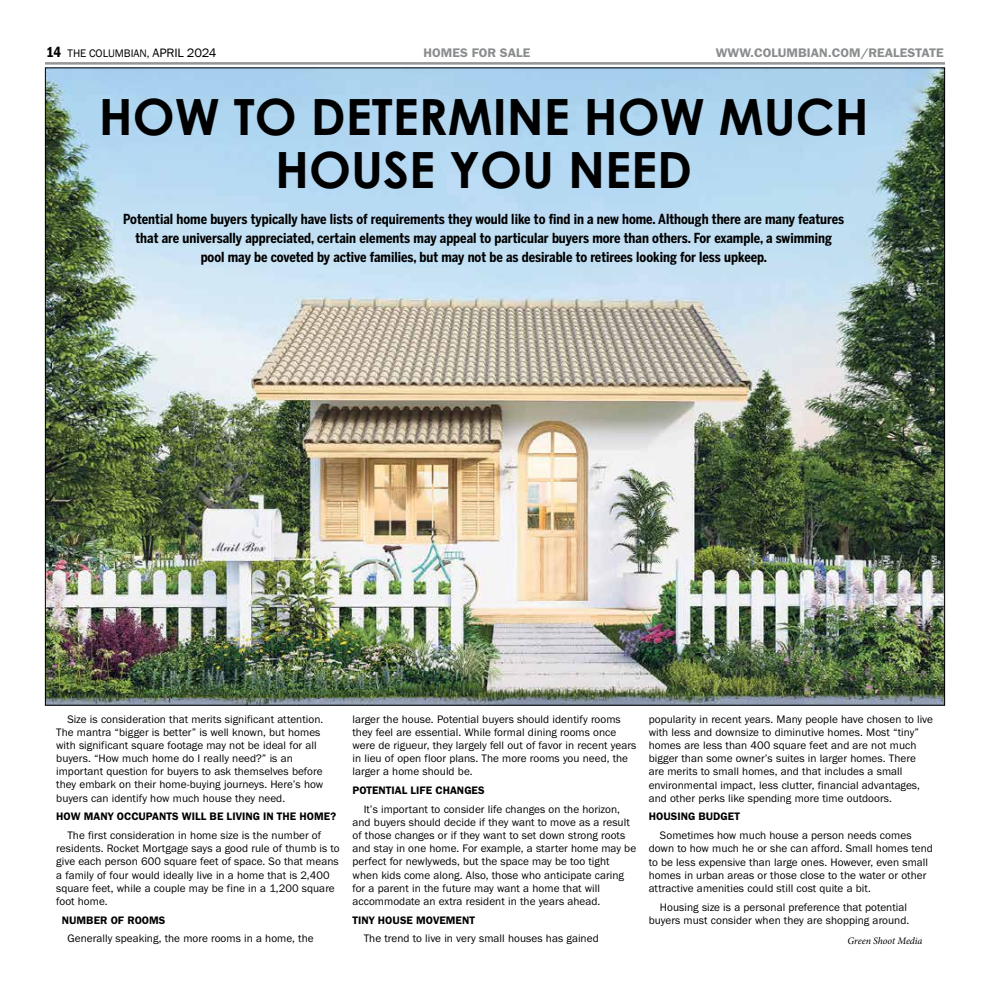
<style>
.page{position:relative;width:990px;height:990px;background:#fff}
.page>*{position:absolute;margin:0;border:0;box-sizing:border-box;transform-origin:0 0}
.t1{font:700 50px/52.5px "Century Gothic";color:#000;text-align:center}
.t2{font:700 13.75px/18.8px "Benton Sans Condensed";color:#000;text-align:center;scale:.95 1}
.t3{font:600 12.5px "ITC Franklin Gothic Std";color:#8a8c8e;scale:1.05 1}
.t4{font:11.25px/13.1px "Franklin Gothic URW Boo";letter-spacing:.005em;color:#000}
.t5{font:11.25px "Franklin Gothic URW Dem";letter-spacing:.005em;color:#000}
.t6{font:11.25px "Franklin Gothic";color:#000}
.t7{font:italic 10px "Minion Pro";letter-spacing:-.005em;color:#000}
.s1{font-weight:600;font-stretch:condensed;font-size:15px}
.s2{font-size:12.5px}
</style>
<div class="page">
<hr style="left:45px;top:62px;width:900px;height:3px;background:#939598">
<img style="left:47px;top:69px;width:896px;height:635px">
<p class="t6" style="left:46px;top:46px;width:172px"><span class="s1">14</span> THE COLUMBIAN, <span class="s2">APRIL 2024</span></p>
<p class="t3" style="left:424px;top:45px;width:103px">HOMES FOR SALE</p>
<p class="t3" style="left:716px;top:45px;width:219px">WWW.COLUMBIAN.COM/REALESTATE</p>
<h1 class="t1" style="left:99px;top:88px;width:772px">HOW TO DETERMINE HOW MUCH<br>HOUSE YOU NEED</h1>
<p class="t2" style="left:123px;top:210px;width:760px">Potential home buyers typically have lists of requirements they would like to find in a new home. Although there are many features that are universally appreciated, certain elements may appeal to particular buyers more than others. For example, a swimming pool may be coveted by active families, but may not be as desirable to retirees looking for less upkeep.</p>
<p class="t4" style="left:56px;top:712px;width:269px;text-indent:11px">Size is consideration that merits significant attention.<br>The mantra “bigger is better” is well known, but homes with significant square footage may not be ideal for all buyers. “How much home do I really need?” is an important question for buyers to ask themselves before they embark on their home-buying journeys. Here’s how buyers can identify how much house they need.</p>
<p class="t5" style="left:56px;top:810px;width:281px">HOW MANY OCCUPANTS WILL BE LIVING IN THE HOME?</p>
<p class="t4" style="left:56px;top:829px;width:285px;text-indent:11px">The first consideration in home size is the number of residents. Rocket Mortgage says a good rule of thumb is to give each person 600 square feet of space. So that means a family of four would ideally live in a home that is 2,400 square feet, while a couple may be fine in a 1,200 square foot home.</p>
<p class="t5" style="left:62px;top:913px;width:105px">NUMBER OF ROOMS</p>
<p class="t4" style="left:68px;top:932px;width:248px">Generally speaking, the more rooms in a home, the</p>
<p class="t4" style="left:352px;top:712px;width:285px">larger the house. Potential buyers should identify rooms they feel are essential. While formal dining rooms once were de rigueur, they largely fell out of favor in recent years in lieu of open floor plans. The more rooms you need, the larger a home should be.</p>
<p class="t5" style="left:352px;top:783px;width:134px">POTENTIAL LIFE CHANGES</p>
<p class="t4" style="left:352px;top:802px;width:285px;text-indent:11px">It’s important to consider life changes on the horizon, and buyers should decide if they want to move as a result of those changes or if they want to set down strong roots and stay in one home. For example, a starter home may be perfect for newlyweds, but the space may be too tight when kids come along. Also, those who anticipate caring for a parent in the future may want a home that will accommodate an extra resident in the years ahead.</p>
<p class="t5" style="left:352px;top:913px;width:124px">TINY HOUSE MOVEMENT</p>
<p class="t4" style="left:364px;top:932px;width:237px">The trend to live in very small houses has gained</p>
<p class="t4" style="left:649px;top:712px;width:286px">popularity in recent years. Many people have chosen to live with less and downsize to diminutive homes. Most “tiny” homes are less than 400 square feet and are not much bigger than some owner’s suites in larger homes. There are merits to small homes, and that includes a small environmental impact, less clutter, financial advantages, and other perks like spending more time outdoors.</p>
<p class="t5" style="left:649px;top:810px;width:93px">HOUSING BUDGET</p>
<p class="t4" style="left:649px;top:829px;width:286px;text-indent:11px">Sometimes how much house a person needs comes down to how much he or she can afford. Small homes tend to be less expensive than large ones. However, even small homes in urban areas or those close to the water or other attractive amenities could still cost quite a bit.</p>
<p class="t4" style="left:649px;top:900px;width:262px;text-align:right">Housing size is a personal preference that potential buyers must consider when they are shopping around.</p>
<p class="t7" style="left:848px;top:934px;width:76px">Green Shoot Media</p>
</div>
